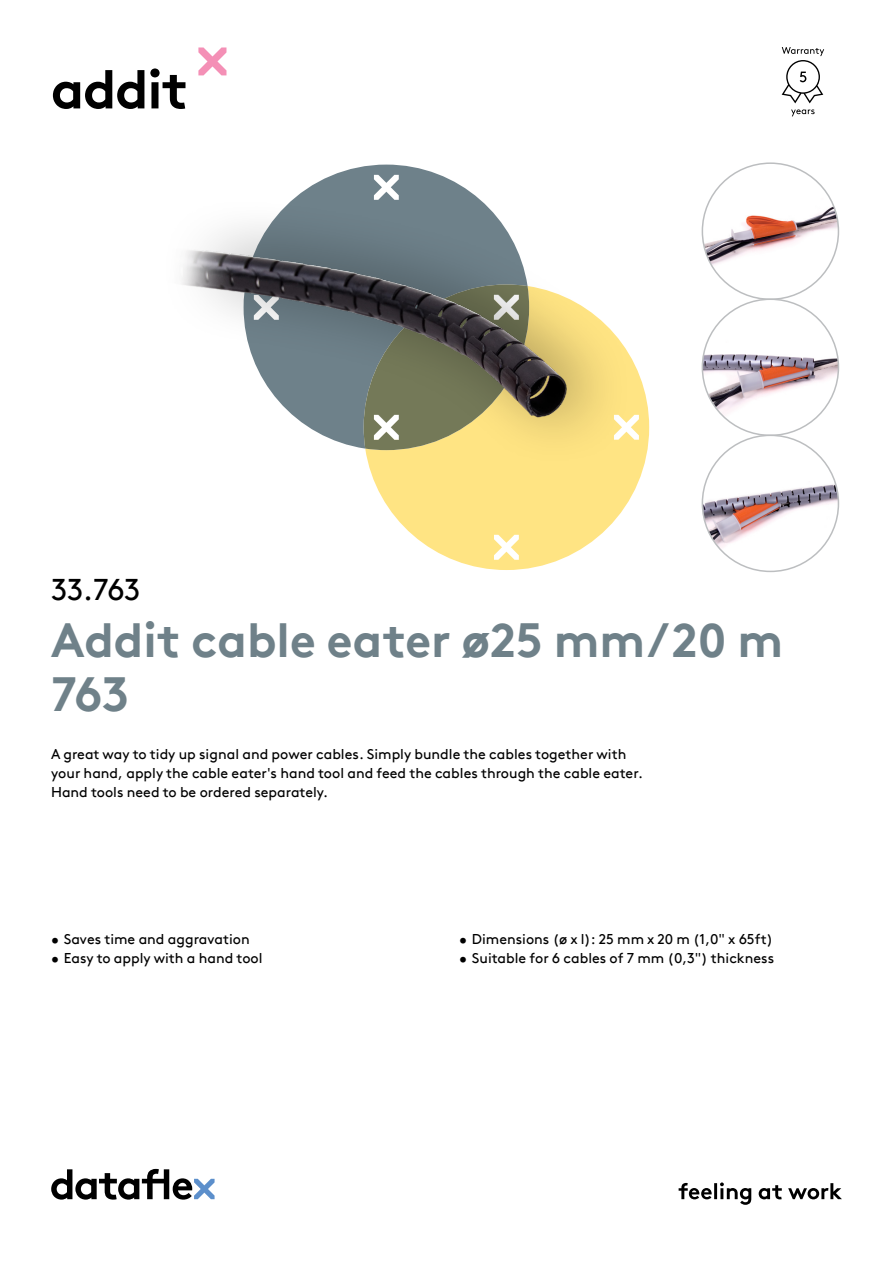
<style>
.page{position:relative;width:893px;height:1263px;background:#fff}
.page>*{position:absolute;margin:0;border:0;box-sizing:border-box;transform-origin:0 0}
.hoofdstuk{font:700 54px "Brown Pro TT";letter-spacing:-.02em;color:#000}
.productnaam{font:700 48px/54px "Brown Pro TT";color:#6f8189}
.productnummer{font:30px "Brown Pro TT";color:#000}
.omschrijving{font:14.25px/19.2px "Brown Pro TT";color:#000}
</style>
<div class="page">
<svg style="left:641px;top:380px;width:8px;height:95px"></svg>
<svg style="left:51px;top:1169px;width:164px;height:30px"></svg>
<svg style="left:679px;top:1182px;width:163px;height:23px"></svg>
<svg style="left:198px;top:47px;width:28px;height:28px"></svg>
<img style="left:702px;top:163px;width:136px;height:136px;border-radius:68px">
<img style="left:702px;top:299px;width:136px;height:136px;border-radius:68px">
<img style="left:702px;top:435px;width:136px;height:136px;border-radius:68px">
<img style="left:182px;top:164px;width:459px;height:406px">
<svg style="left:782px;top:47px;width:42px;height:56px"></svg>
<svg style="left:791px;top:109px;width:24px;height:7px"></svg>
<p class="hoofdstuk" style="left:51px;top:46px;width:139px">addit</p>
<p class="productnummer" style="left:51px;top:566px;width:91px">33.763</p>
<p class="productnaam" style="left:51px;top:608px;width:734px">Addit cable eater ø25 mm/20 m<br>763</p>
<p class="omschrijving" style="left:51px;top:743px;width:594px">A great way to tidy up signal and power cables. Simply bundle the cables together with your hand, apply the cable eater's hand tool and feed the cables through the cable eater.<br>Hand tools need to be ordered separately.</p>
<p class="omschrijving" style="left:51px;top:928px;width:200px">• Saves time and aggravation</p>
<p class="omschrijving" style="left:51px;top:947px;width:213px">• Easy to apply with a hand tool</p>
<p class="omschrijving" style="left:459px;top:928px;width:315px">• Dimensions (ø x l): 25 mm x 20 m (1,0" x 65ft)</p>
<p class="omschrijving" style="left:459px;top:947px;width:317px">• Suitable for 6 cables of 7 mm (0,3") thickness</p>
</div>
